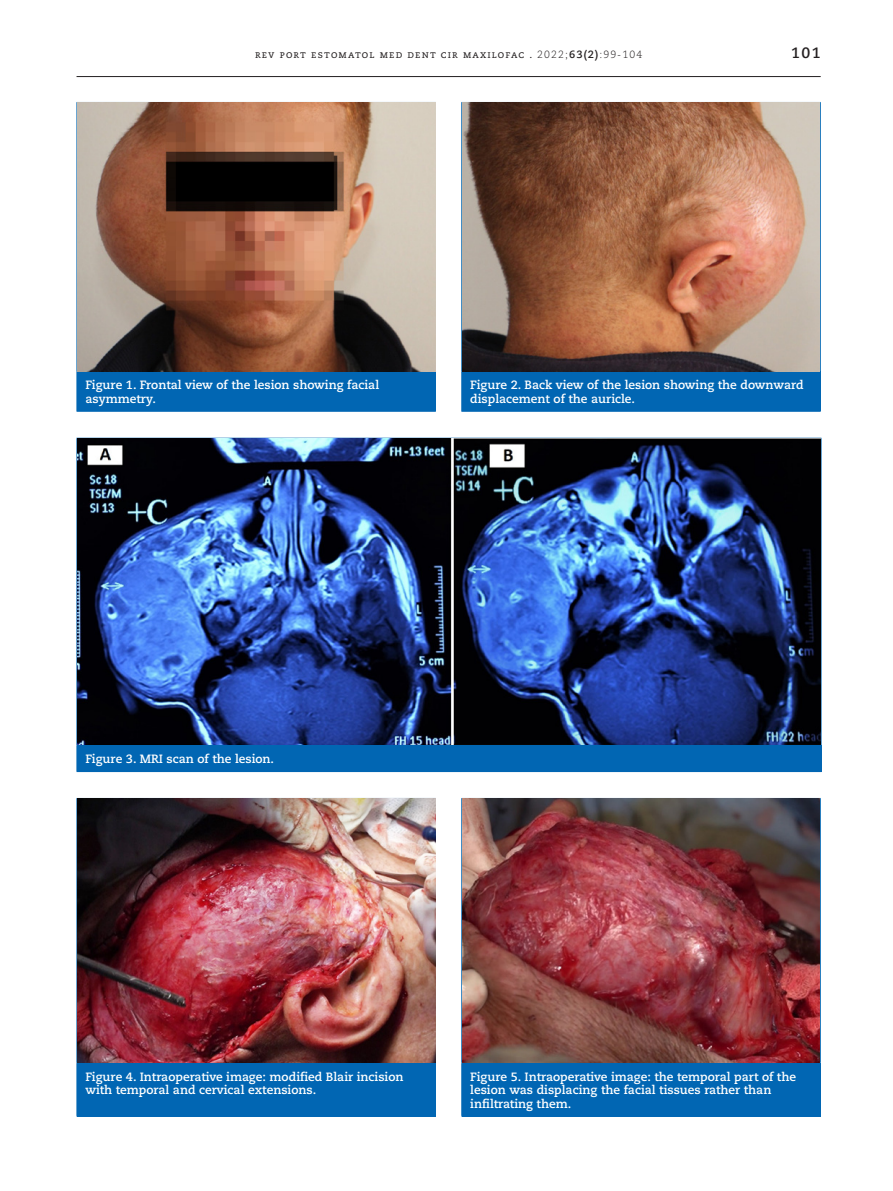
<style>
.page{position:relative;width:893px;height:1191px;background:#fff}
.page>*{position:absolute;margin:0;border:0;box-sizing:border-box;transform-origin:0 0}
.t1{font:700 15px "Caecilia LT Std";color:#231f20}
.t2{font:700 12px/13.5px "Caecilia LT Std";color:#fff}
.t3{font:10.5px "Caecilia LT Std";letter-spacing:.105em;color:#231f20}
.s1{font-weight:300}
.s2{font-weight:700}
</style>
<div class="page">
<div style="left:77px;top:371px;width:358px;height:40px;background:#0166b3"></div>
<hr style="left:77px;top:102px;width:359px;height:1px;background:#0166b3">
<hr style="left:435px;top:103px;width:1px;height:268px;background:#0166b3">
<hr style="left:77px;top:371px;width:359px;height:1px;background:#0166b3">
<hr style="left:435px;top:372px;width:1px;height:39px;background:#0166b3">
<hr style="left:77px;top:411px;width:359px;height:1px;background:#0166b3">
<img style="left:77px;top:103px;width:358px;height:268px">
<div style="left:77px;top:1063px;width:358px;height:53px;background:#0166b3"></div>
<hr style="left:77px;top:798px;width:359px;height:1px;background:#0166b3">
<hr style="left:435px;top:799px;width:1px;height:263px;background:#0166b3">
<hr style="left:77px;top:1062px;width:359px;height:1px;background:#0166b3">
<hr style="left:435px;top:1063px;width:1px;height:52px;background:#0166b3">
<hr style="left:77px;top:1115px;width:359px;height:1px;background:#0166b3">
<img style="left:77px;top:799px;width:358px;height:263px">
<div style="left:462px;top:1063px;width:358px;height:53px;background:#0166b3"></div>
<hr style="left:461px;top:799px;width:1px;height:263px;background:#0166b3">
<hr style="left:461px;top:798px;width:360px;height:1px;background:#0166b3">
<hr style="left:820px;top:799px;width:1px;height:263px;background:#0166b3">
<hr style="left:461px;top:1063px;width:1px;height:52px;background:#0166b3">
<hr style="left:461px;top:1062px;width:360px;height:1px;background:#0166b3">
<hr style="left:820px;top:1063px;width:1px;height:52px;background:#0166b3">
<hr style="left:461px;top:1115px;width:360px;height:1px;background:#0166b3">
<img style="left:462px;top:799px;width:358px;height:263px">
<div style="left:462px;top:371px;width:358px;height:40px;background:#0166b3"></div>
<hr style="left:461px;top:103px;width:1px;height:268px;background:#0166b3">
<hr style="left:461px;top:102px;width:360px;height:1px;background:#0166b3">
<hr style="left:820px;top:103px;width:1px;height:268px;background:#0166b3">
<hr style="left:461px;top:372px;width:1px;height:39px;background:#0166b3">
<hr style="left:461px;top:371px;width:360px;height:1px;background:#0166b3">
<hr style="left:820px;top:372px;width:1px;height:39px;background:#0166b3">
<hr style="left:461px;top:411px;width:360px;height:1px;background:#0166b3">
<img style="left:462px;top:103px;width:358px;height:268px">
<div style="left:77px;top:745px;width:744px;height:26px;background:#0166b3"></div>
<hr style="left:821px;top:438px;width:1px;height:307px;background:#0166b3">
<svg style="left:821px;top:745px;width:1px;height:26px"></svg>
<hr style="left:77px;top:771px;width:744px;height:1px;background:#0166b3">
<img style="left:77px;top:438px;width:744px;height:307px">
<hr style="left:77px;top:76px;width:744px;height:1px;background:#231f20">
<p class="t3" style="left:255px;top:49px;width:389px">rev port estomatol med dent cir maxilofac . <span class="s1">2022;</span><span class="s2">63(2)</span><span class="s1">:99-104</span></p>
<p class="t1" style="left:791px;top:44px;width:31px">101</p>
<p class="t2" style="left:85px;top:378px;width:295px">Figure 1. Frontal view of the lesion showing facial asymmetry.</p>
<p class="t2" style="left:470px;top:378px;width:335px">Figure 2. Back view of the lesion showing the downward displacement of the auricle.</p>
<p class="t2" style="left:85px;top:752px;width:190px">Figure 3. MRI scan of the lesion.</p>
<p class="t2" style="left:85px;top:1070px;width:320px">Figure 4. Intraoperative image: modified Blair incision with temporal and cervical extensions.</p>
<p class="t2" style="left:470px;top:1070px;width:327px">Figure 5. Intraoperative image: the temporal part of the lesion was displacing the facial tissues rather than infiltrating them.</p>
</div>
